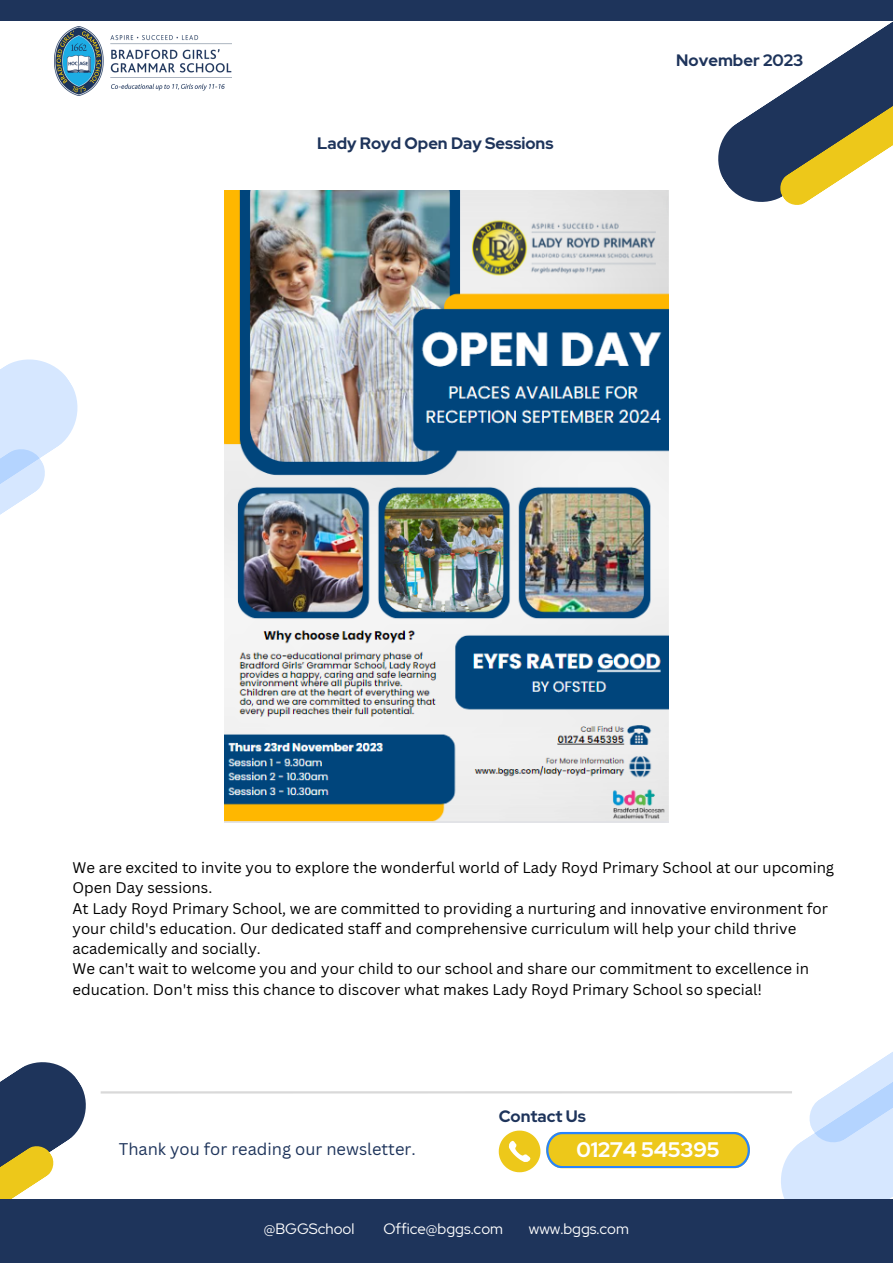
<style>
.page{position:relative;width:893px;height:1264px;background:#fff}
.page>*{position:absolute;margin:0;border:0;box-sizing:border-box;transform-origin:0 0}
.t1{font:700 21px "Red Hat Display";color:#fff}
.t2{font:700 16.5px "Red Hat Display";color:#1e345b}
.t3{font:16.5px "Canva Sans";color:#1e345b}
.t4{font:15px/20.2px "Canva Sans";color:#000}
.t5{font:15px "Red Hat Display";color:#fff}
</style>
<div class="page">
<svg style="left:774px;top:1052px;width:118px;height:146px"></svg>
<svg style="left:0;top:1062px;width:86px;height:136px"></svg>
<div style="left:0;top:1198px;width:892px;height:64px;background:#1e345b"></div>
<hr style="left:101px;top:1091px;width:691px;height:2px;background:#d9d9d9">
<svg style="left:498px;top:1130px;width:42px;height:42px"></svg>
<svg style="left:718px;top:22px;width:174px;height:183px"></svg>
<svg style="left:0;top:359px;width:78px;height:156px"></svg>
<svg style="left:546px;top:1131px;width:203px;height:37px;background:#d4c243"></svg>
<div style="left:0;top:0;width:892px;height:21px;background:#1e345b"></div>
<img style="left:54px;top:27px;width:178px;height:69px">
<img style="left:224px;top:190px;width:444px;height:632px">
<p class="t2" style="left:317px;top:132px;width:238px">Lady Royd Open Day Sessions</p>
<p class="t2" style="left:676px;top:49px;width:129px">November 2023</p>
<p class="t4" style="left:72px;top:857px;width:763px">We are excited to invite you to explore the wonderful world of Lady Royd Primary School at our upcoming<br>Open Day sessions.</p>
<p class="t4" style="left:72px;top:897px;width:757px">At Lady Royd Primary School, we are committed to providing a nurturing and innovative environment for your child's education. Our dedicated staff and comprehensive curriculum will help your child thrive academically and socially.</p>
<p class="t4" style="left:72px;top:958px;width:738px">We can't wait to welcome you and your child to our school and share our commitment to excellence in education. Don't miss this chance to discover what makes Lady Royd Primary School so special!</p>
<p class="t2" style="left:498px;top:1105px;width:88px">Contact Us</p>
<p class="t3" style="left:119px;top:1137px;width:298px">Thank you for reading our newsletter.</p>
<p class="t1" style="left:576px;top:1135px;width:144px">01274 545395</p>
<p class="t5" style="left:264px;top:1218px;width:92px">@BGGSchool</p>
<p class="t5" style="left:383px;top:1218px;width:121px">Office@bggs.com</p>
<p class="t5" style="left:529px;top:1218px;width:102px">www.bggs.com</p>
</div>
